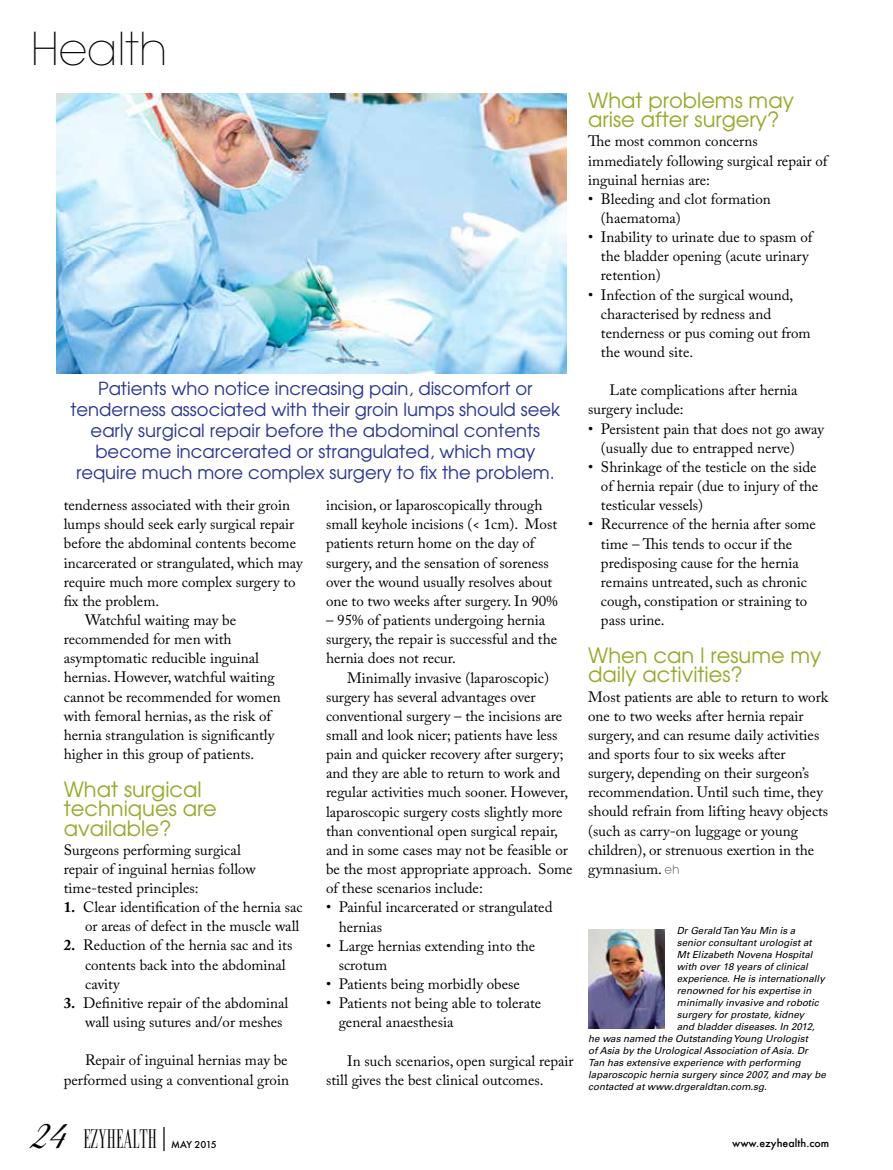
<style>
.page{position:relative;width:893px;height:1170px;background:#fff}
.page>*{position:absolute;margin:0;border:0;box-sizing:border-box;transform-origin:0 0}
.t1{font:200 45px "Avant Garde";color:#000}
.t2{font:24px "Edition";color:#000;scale:1.33 1}
.t3{font:21px/19.2px "Avant Garde";color:#93ac28}
.t4{font:18px/21px "Avant Garde";color:#283493;text-align:center}
.t5{font:15px/19.2px "Adobe Caslon Pro";color:#000}
.t6{font:500 12px "Futura T";color:#000}
.t7{font:500 10.5px "Futura T";letter-spacing:-.06em;color:#000}
.t8{font:italic 9.75px "Univers LT Std";color:#000}
.s1{font-weight:700}
.s2{font-family:"Great Vibes";font-size:42px}
.s3{font-family:"Univers LT Std";font-weight:100;font-stretch:ultra-condensed;font-size:33px}
</style>
<div class="page">
<svg style="left:665px;top:864px;width:14px;height:9px"></svg>
<img style="left:57px;top:93px;width:510px;height:280px">
<img style="left:588px;top:929px;width:76px;height:99px">
<h1 class="t1" style="left:31px;top:22px;width:138px">Health</h1>
<p class="t4" style="left:70px;top:377px;width:491px">Patients who notice increasing pain, discomfort or tenderness associated with their groin lumps should seek early surgical repair before the abdominal contents become incarcerated or strangulated, which may require much more complex surgery to fix the problem.</p>
<p class="t5" style="left:64px;top:495px;width:228px">tenderness associated with their groin</p>
<p class="t5" style="left:64px;top:514px;width:232px">lumps should seek early surgical repair</p>
<p class="t5" style="left:64px;top:533px;width:234px">before the abdominal contents become</p>
<p class="t5" style="left:64px;top:552px;width:240px">incarcerated or strangulated, which may</p>
<p class="t5" style="left:64px;top:572px;width:233px">require much more complex surgery to</p>
<p class="t5" style="left:64px;top:591px;width:97px">fix the problem.</p>
<p class="t5" style="left:85px;top:610px;width:153px">Watchful waiting may be</p>
<p class="t5" style="left:64px;top:629px;width:169px">recommended for men with</p>
<p class="t5" style="left:64px;top:648px;width:197px">asymptomatic reducible inguinal</p>
<p class="t5" style="left:64px;top:667px;width:212px">hernias. However, watchful waiting</p>
<p class="t5" style="left:64px;top:686px;width:218px">cannot be recommended for women</p>
<p class="t5" style="left:64px;top:706px;width:209px">with femoral hernias, as the risk of</p>
<p class="t5" style="left:64px;top:725px;width:212px">hernia strangulation is significantly</p>
<p class="t5" style="left:64px;top:744px;width:192px">higher in this group of patients.</p>
<h3 class="t3" style="left:64px;top:779px;width:155px">What surgical techniques are available?</h3>
<p class="t5" style="left:64px;top:839px;width:194px">Surgeons performing surgical repair of inguinal hernias follow time-tested principles:</p>
<p class="t5" style="left:64px;top:897px;width:240px;text-align:right"><span class="s1">1.</span> Clear identification of the hernia sac or areas of defect in the muscle wall</p>
<p class="t5" style="left:85px;top:935px;width:209px;text-indent:-21px"><span class="s1">2.</span> Reduction of the hernia sac and its contents back into the abdominal cavity</p>
<p class="t5" style="left:85px;top:993px;width:205px;text-indent:-21px"><span class="s1">3.</span> Definitive repair of the abdominal wall using sutures and/or meshes</p>
<p class="t5" style="left:64px;top:1050px;width:227px;text-align:right">Repair of inguinal hernias may be performed using a conventional groin</p>
<p class="t5" style="left:326px;top:495px;width:233px">incision, or laparoscopically through small keyhole incisions (&lt; 1cm). Most patients return home on the day of surgery, and the sensation of soreness over the wound usually resolves about one to two weeks after surgery. In 90%</p>
<p class="t5" style="left:326px;top:610px;width:233px">– 95% of patients undergoing hernia surgery, the repair is successful and the hernia does not recur.</p>
<p class="t5" style="left:326px;top:667px;width:248px;text-indent:21px">Minimally invasive (laparoscopic) surgery has several advantages over conventional surgery – the incisions are small and look nicer; patients have less pain and quicker recovery after surgery; and they are able to return to work and regular activities much sooner. However, laparoscopic surgery costs slightly more than conventional open surgical repair, and in some cases may not be feasible or be the most appropriate approach. Some of these scenarios include:</p>
<p class="t5" style="left:339px;top:897px;width:215px;text-indent:-13px">• Painful incarcerated or strangulated hernias</p>
<p class="t5" style="left:339px;top:935px;width:198px;text-indent:-13px">• Large hernias extending into the scrotum</p>
<p class="t5" style="left:326px;top:974px;width:195px">• Patients being morbidly obese</p>
<p class="t5" style="left:339px;top:993px;width:204px;text-indent:-13px">• Patients not being able to tolerate general anaesthesia</p>
<p class="t5" style="left:326px;top:1050px;width:249px;text-indent:21px">In such scenarios, open surgical repair still gives the best clinical outcomes.</p>
<h3 class="t3" style="left:588px;top:90px;width:207px">What problems may arise after surgery?</h3>
<p class="t5" style="left:588px;top:131px;width:241px">The most common concerns immediately following surgical repair of inguinal hernias are:</p>
<p class="t5" style="left:601px;top:189px;width:171px;text-indent:-13px">• Bleeding and clot formation (haematoma)</p>
<p class="t5" style="left:601px;top:227px;width:213px;text-indent:-13px">• Inability to urinate due to spasm of the bladder opening (acute urinary retention)</p>
<p class="t5" style="left:601px;top:285px;width:211px;text-indent:-13px">• Infection of the surgical wound, characterised by redness and tenderness or pus coming out from the wound site.</p>
<p class="t5" style="left:588px;top:380px;width:211px;text-indent:21px">Late complications after hernia surgery include:</p>
<p class="t5" style="left:601px;top:419px;width:225px;text-indent:-13px">• Persistent pain that does not go away (usually due to entrapped nerve)</p>
<p class="t5" style="left:601px;top:457px;width:219px;text-align:justify;text-indent:-13px">• Shrinkage of the testicle on the side of hernia repair (due to injury of the testicular vessels)</p>
<p class="t5" style="left:601px;top:514px;width:216px;text-indent:-13px">• Recurrence of the hernia after some time – This tends to occur if the predisposing cause for the hernia remains untreated, such as chronic cough, constipation or straining to pass urine.</p>
<h3 class="t3" style="left:588px;top:645px;width:235px">When can I resume my daily activities?</h3>
<p class="t5" style="left:588px;top:686px;width:242px">Most patients are able to return to work one to two weeks after hernia repair surgery, and can resume daily activities and sports four to six weeks after surgery, depending on their surgeon’s recommendation. Until such time, they should refrain from lifting heavy objects (such as carry-on luggage or young children), or strenuous exertion in the gymnasium.</p>
<p class="t8" style="left:677px;top:924px;width:120px">Dr Gerald Tan Yau Min is a</p>
<p class="t8" style="left:677px;top:936px;width:136px">senior consultant urologist at</p>
<p class="t8" style="left:677px;top:948px;width:137px">Mt Elizabeth Novena Hospital</p>
<p class="t8" style="left:677px;top:960px;width:133px">with over 18 years of clinical</p>
<p class="t8" style="left:677px;top:972px;width:149px">experience. He is internationally</p>
<p class="t8" style="left:677px;top:984px;width:136px">renowned for his expertise in</p>
<p class="t8" style="left:677px;top:996px;width:143px">minimally invasive and robotic</p>
<p class="t8" style="left:677px;top:1008px;width:129px">surgery for prostate, kidney</p>
<p class="t8" style="left:677px;top:1020px;width:140px">and bladder diseases. In 2012,</p>
<p class="t8" style="left:588px;top:1032px;width:221px">he was named the Outstanding Young Urologist</p>
<p class="t8" style="left:588px;top:1044px;width:221px">of Asia by the Urological Association of Asia. Dr</p>
<p class="t8" style="left:588px;top:1056px;width:214px">Tan has extensive experience with performing</p>
<p class="t8" style="left:588px;top:1068px;width:239px">laparoscopic hernia surgery since 2007, and may be</p>
<p class="t8" style="left:588px;top:1080px;width:180px">contacted at www.drgeraldtan.com.sg.</p>
<h2 class="t2" style="left:29px;top:1125px;width:106px"><span class="s2">24</span> EZYHEALTH<span class="s3">|</span></h2>
<p class="t7" style="left:171px;top:1138px;width:47px">MAY 2015</p>
<p class="t6" style="left:732px;top:1135px;width:98px">www.ezyhealth.com</p>
</div>
